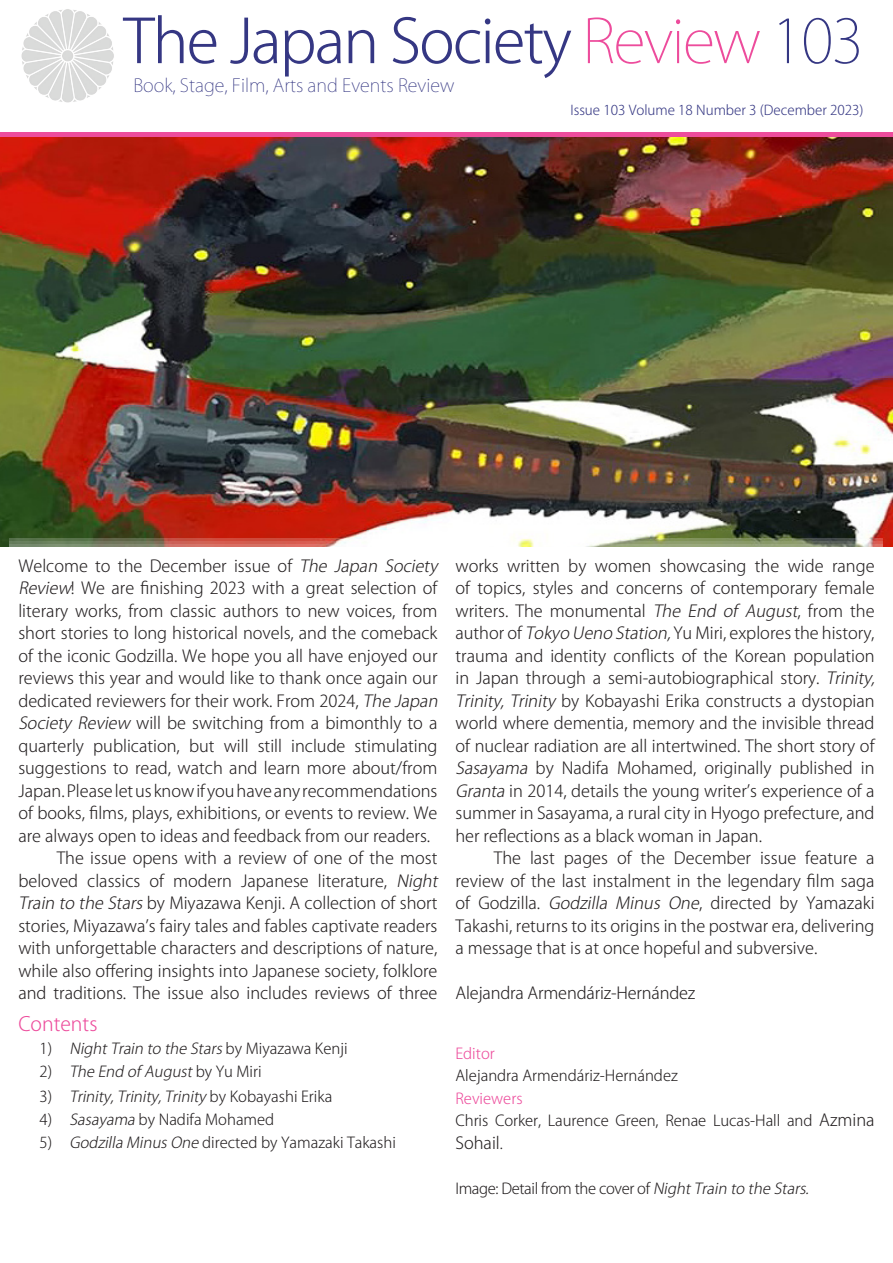
<style>
.page{position:relative;width:893px;height:1263px;background:#fff}
.page>*{position:absolute;margin:0;border:0;box-sizing:border-box;transform-origin:0 0}
.t1{font:300 60px "Koz Go Pro";letter-spacing:-.03em;color:#353783}
.Contents_Title{font:300 19.5px "Koz Go Pro";color:#ed4c9c}
.t2{font:200 18px "Koz Go Pro";color:#353783}
.Body_Text_indent{font:300 16.5px/22.5px "Koz Go Pro";color:#231f20}
.Body_Text_First_Para{font:300 16.5px/22.5px "Koz Go Pro";color:#231f20}
.People_Body{font:300 16.5px "Koz Go Pro";color:#231f20}
.People_Body-2{font:300 15px "Koz Go Pro";color:#231f20}
.t3{font:italic 300 15px "Koz Go Pro";color:#231f20}
.People_Body-3{font:300 15px "Koz Go Pro";letter-spacing:-.025em;color:#231f20}
.People2{font:300 15px "Koz Go Pro";color:#ed4c9c}
.People1{font:300 15px "Koz Go Pro";color:#ed4c9c}
.t4{font:300 13.5px "Koz Go Pro";color:#353783}
.s1{font-weight:200;color:#ed4c9c}
.s2{font-weight:200}
.s3{font-style:italic}
.s4{font-style:normal}
.s5{font-size:16.5px}
.s6{font-size:15px}
</style>
<div class="page">
<img style="left:0;top:136px;width:893px;height:410px">
<img style="left:21px;top:9px;width:93px;height:94px">
<div style="left:10px;top:538px;width:873px;height:714px;background:#fff"></div>
<hr style="left:0;top:132px;width:893px;height:4px;background:#ed4c9c">
<p class="t1" style="left:123px;top:2px;width:742px">The Japan Society <span class="s1">Review</span> <span class="s2">103</span></p>
<p class="t2" style="left:133px;top:73px;width:322px">Book, Stage, Film, Arts and Events Review</p>
<p class="t4" style="left:570px;top:101px;width:295px">Issue 103 Volume 18 Number 3 (December 2023)</p>
<p class="Body_Text_First_Para" style="left:18px;top:554px;width:424px">Welcome to the December issue of <span class="s3">The Japan Society Review</span>! We are finishing 2023 with a great selection of literary works, from classic authors to new voices, from short stories to long historical novels, and the comeback of the iconic Godzilla. We hope you all have enjoyed our reviews this year and would like to thank once again our dedicated reviewers for their work. From 2024, <span class="s3">The Japan Society Review</span> will be switching from a bimonthly to a quarterly publication, but will still include stimulating suggestions to read, watch and learn more about/from Japan. Please let us know if you have any recommendations of books, films, plays, exhibitions, or events to review. We are always open to ideas and feedback from our readers.</p>
<p class="Body_Text_indent" style="left:18px;top:847px;width:424px;text-indent:38px">The issue opens with a review of one of the most beloved classics of modern Japanese literature, <span class="s3">Night Train to the Stars</span>by Miyazawa Kenji. A collection of short stories, Miyazawa’s fairy tales and fables captivate readers with unforgettable characters and descriptions of nature, while also offering insights into Japanese society, folklore and traditions. The issue also includes reviews of three</p>
<p class="Contents_Title" style="left:18px;top:1011px;width:81px">Contents</p>
<p class="t3" style="left:40px;top:1039px;width:309px"><span class="s4">1 )</span> NightTrain to the Stars<span class="s4">by M i ya za wa Ke nj i</span></p>
<p class="t3" style="left:40px;top:1062px;width:224px"><span class="s4">2 )</span> The End of August<span class="s4">by Y u M i r i</span></p>
<p class="t3" style="left:40px;top:1087px;width:294px"><span class="s4">3 )</span> Trinity,Trinity,Trinity <span class="s4">by Ko b a ya s h i E r i ka</span></p>
<p class="People_Body-2" style="left:40px;top:1110px;width:236px">4) <span class="s3">Sasayama</span> by Nadifa Mohamed</p>
<p class="People_Body-2" style="left:40px;top:1133px;width:358px">5) <span class="s3">Godzilla MinusOne</span> directed by Yamazaki Takashi</p>
<p class="Body_Text_indent" style="left:455px;top:554px;width:424px">works written by women showcasing the wide range of topics, styles and concerns of contemporary female writers. The monumental <span class="s3">The End of August</span>, from the author of <span class="s3">Tokyo Ueno Station,</span>Yu Miri, explores the history, trauma and identity conflicts of the Korean population in Japan through a semi-autobiographical story. <span class="s3">Trinity, Trinity, Trinity</span> by Kobayashi Erika constructs a dystopian world where dementia, memory and the invisible thread of nuclear radiation are all intertwined. The short story of <span class="s3">Sasayama</span> by Nadifa Mohamed, originally published in <span class="s3">Granta</span> in 2014, details the young writer’s experience of a summer in Sasayama, a rural city in Hyogo prefecture, and her reflections as a black woman in Japan.</p>
<p class="Body_Text_indent" style="left:455px;top:847px;width:421px;text-align:justify;text-indent:38px">The last pages of the December issue feature a review of the last instalment in the legendary film saga of Godzilla. <span class="s3">Godzilla Minus One</span>, directed by Yamazaki Takashi, returns to its origins in the postwar era, delivering a message that is at once hopeful and subversive.</p>
<p class="Body_Text_First_Para" style="left:455px;top:982px;width:241px">Alejandra Armendáriz-Hernández</p>
<p class="People1" style="left:455px;top:1043px;width:41px">Editor</p>
<p class="People_Body-2" style="left:455px;top:1066px;width:224px">Alejandra Armendáriz-Hernández</p>
<p class="People2" style="left:455px;top:1088px;width:69px">Reviewers</p>
<p class="People_Body-2" style="left:455px;top:1111px;width:421px">Chris Corker, Laurence Green, Renae Lucas-Hall and <span class="s5">Azmina</span></p>
<p class="People_Body" style="left:455px;top:1132px;width:49px">Sohail<span class="s6">.</span></p>
<p class="People_Body-3" style="left:455px;top:1178px;width:358px">Image: Detail from the cover of <span class="s3">NightTrain to the Stars.</span></p>
</div>
